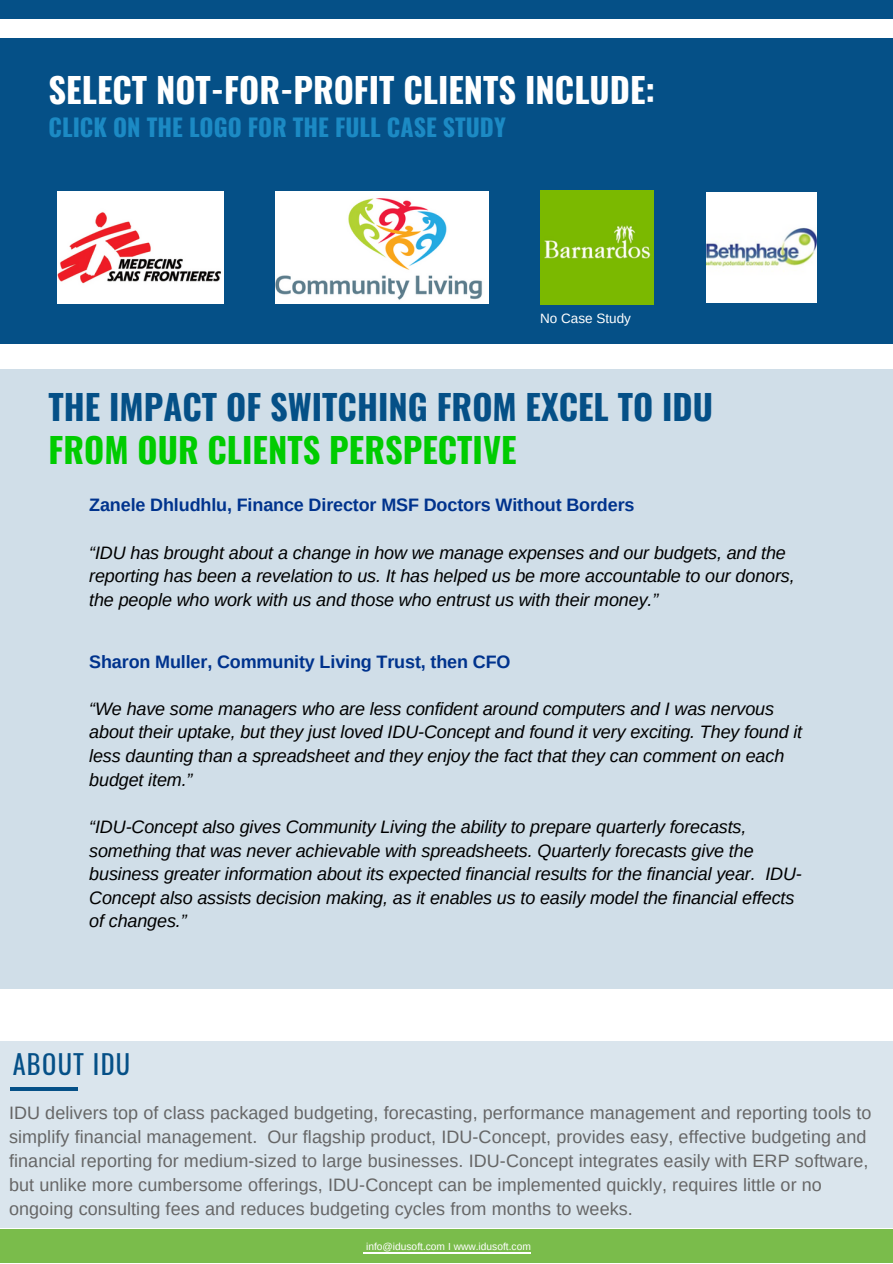
<style>
.page{position:relative;width:893px;height:1264px;background:#fff}
.page>*{position:absolute;margin:0;border:0;box-sizing:border-box;transform-origin:0 0}
.t1{font:700 34.5px "Oswald";color:#fff}
.t2{font:700 34.5px "Oswald";color:#055087}
.t3{font:700 34.5px "Oswald";color:#0c0}
.t4{font:26.4px "Oswald";letter-spacing:.05em;color:#055087}
.t5{font:700 24px "Oswald";color:#1c8ac4}
.t6{font:italic 18px/23.5px "Arimo";letter-spacing:-.01em;color:#000}
.t7{font:18px/24.2px "Arimo";letter-spacing:.005em;color:#666}
.t8{font:700 18px "Arimo";letter-spacing:-.005em;color:#00338d}
.t9{font:13.5px "Arimo";color:#fff}
.t10{font:10.2px "Arimo";color:#fff}
</style>
<div class="page">
<div style="left:0;top:1040px;width:892px;height:187px;background:#dae5ed"></div>
<svg style="left:10px;top:1087px;width:68px;height:3px"></svg>
<div style="left:0;top:1229px;width:892px;height:33px;background:#7abc4b"></div>
<div style="left:0;top:369px;width:892px;height:619px;background:#d0dee8"></div>
<hr style="left:366px;top:1251px;width:165px;height:2px;background:#fff">
<div style="left:0;top:38px;width:892px;height:306px;background:#055087"></div>
<img style="left:275px;top:191px;width:213px;height:112px">
<img style="left:57px;top:192px;width:167px;height:111px">
<img style="left:706px;top:192px;width:110px;height:111px">
<img style="left:540px;top:190px;width:113px;height:114px">
<div style="left:0;top:0;width:892px;height:19px;background:#055087"></div>
<h1 class="t1" style="left:49px;top:63px;width:608px">SELECT NOT-FOR-PROFIT CLIENTS INCLUDE:</h1>
<h3 class="t5" style="left:49px;top:108px;width:458px">CLICK ON THE LOGO FOR THE FULL CASE STUDY</h3>
<p class="t9" style="left:540px;top:311px;width:92px">No Case Study</p>
<h1 class="t2" style="left:49px;top:379px;width:665px">THE IMPACT OF SWITCHING FROM EXCEL TO IDU</h1>
<h1 class="t3" style="left:49px;top:423px;width:469px">FROM OUR CLIENTS PERSPECTIVE</h1>
<p class="t8" style="left:89px;top:495px;width:546px">Zanele Dhludhlu, Finance Director MSF Doctors Without Borders</p>
<p class="t6" style="left:89px;top:540px;width:707px">“IDU has brought about a change in how we manage expenses and our budgets, and the reporting has been a revelation to us. It has helped us be more accountable to our donors, the people who work with us and those who entrust us with their money.”</p>
<p class="t8" style="left:89px;top:651px;width:423px">Sharon Muller, Community Living Trust, then CFO</p>
<p class="t6" style="left:89px;top:697px;width:714px">“We have some managers who are less confident around computers and I was nervous about their uptake, but they just loved IDU-Concept and found it very exciting. They found it less daunting than a spreadsheet and they enjoy the fact that they can comment on each budget item.”</p>
<p class="t6" style="left:89px;top:815px;width:714px">“IDU-Concept also gives Community Living the ability to prepare quarterly forecasts, something that was never achievable with spreadsheets. Quarterly forecasts give the business greater information about its expected financial results for the financial year. IDU-Concept also assists decision making, as it enables us to easily model the financial effects of changes.”</p>
<h2 class="t4" style="left:13px;top:1043px;width:119px">ABOUT IDU</h2>
<p class="t7" style="left:9px;top:1100px;width:863px">IDU delivers top of class packaged budgeting, forecasting, performance management and reporting tools to simplify financial management. Our flagship product, IDU-Concept, provides easy, effective budgeting and financial reporting for medium-sized to large businesses. IDU-Concept integrates easily with ERP software, but unlike more cumbersome offerings, IDU-Concept can be implemented quickly, requires little or no ongoing consulting fees and reduces budgeting cycles from months to weeks.</p>
<p class="t10" style="left:366px;top:1240px;width:166px">info@idusoft.com I www.idusoft.com</p>
</div>
